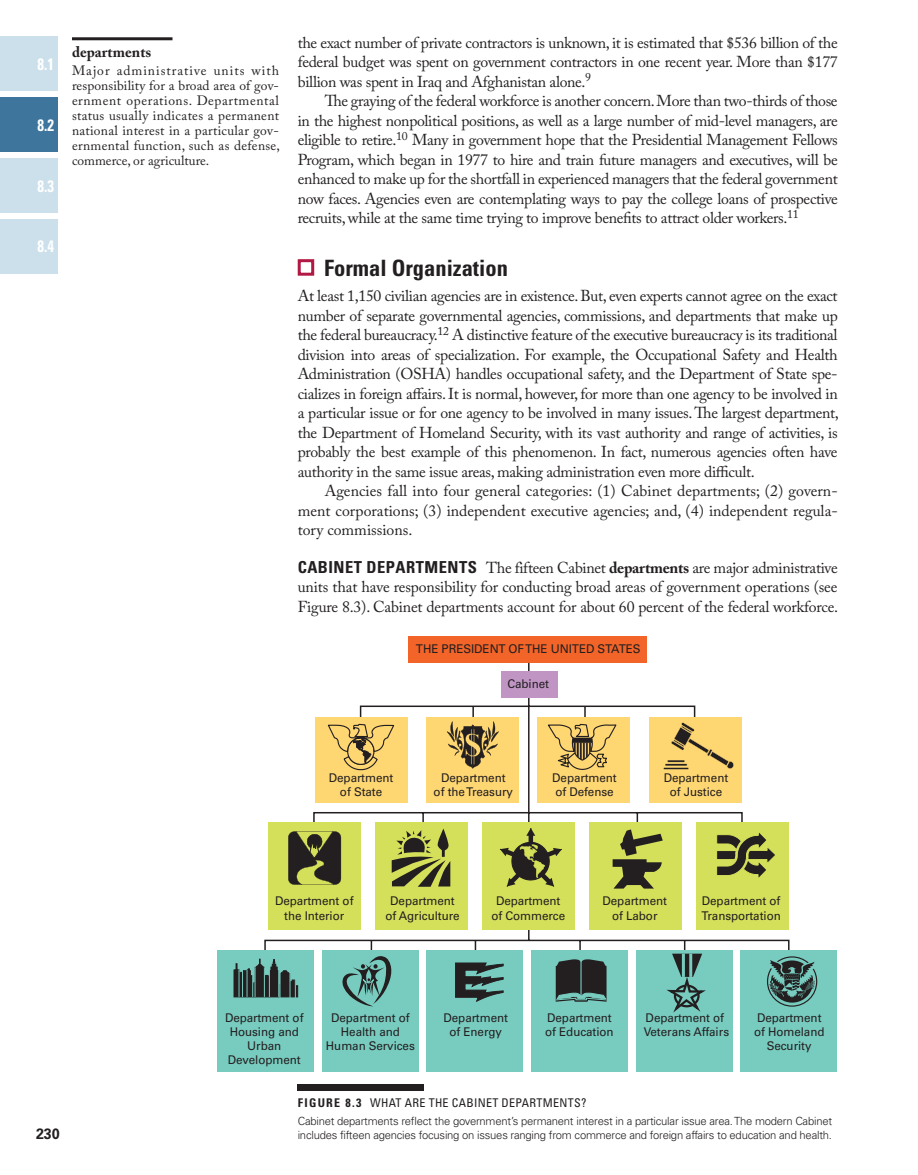
<style>
.page{position:relative;width:918px;height:1175px;background:#fff}
.page>*{position:absolute;margin:0;border:0;box-sizing:border-box;transform-origin:0 0}
.t1{font:700 condensed 22.5px "Univers LT Std";color:#231f20}
.t2{font:700 condensed 16.5px "Univers LT Std";color:#231f20}
.t3{font:700 condensed 16.5px "Univers LT Std";color:#fff;scale:.9 1}
.t4{font:15.75px/19.5px "Adobe Caslon Pro";letter-spacing:-.02em;color:#231f20;text-align:justify}
.t5{font:700 15px "Adobe Caslon Pro";color:#231f20}
.t6{font:700 15px "Univers LT Std";color:#231f20;scale:.95 1}
.t7{font:13.5px/15px "Adobe Caslon Pro";letter-spacing:.02em;color:#231f20;text-align:justify}
.t8{font:12px/14.2px "Univers LT Std";letter-spacing:-.005em;color:#231f20;text-align:center}
.t9{font:condensed 12px "Univers LT Std";letter-spacing:.025em;color:#231f20}
.t10{font:700 condensed 12px "Univers LT Std";color:#231f20}
.t11{font:300 11.25px/13.5px "Univers LT Std";letter-spacing:-.02em;color:#231f20}
.s1{font-weight:700}
</style>
<div class="page">
<div style="left:0;top:36px;width:58px;height:55px;background:#cce0eb"></div>
<div style="left:0;top:218px;width:58px;height:55px;background:#cce0eb"></div>
<div style="left:0;top:158px;width:58px;height:55px;background:#cce0eb"></div>
<div style="left:0;top:97px;width:58px;height:55px;background:#3e759c"></div>
<div style="left:298px;top:259px;width:16px;height:17px;border:3px solid #b11844"></div>
<svg style="left:264px;top:662px;width:526px;height:299px"></svg>
<div style="left:408px;top:636px;width:239px;height:26px;background:#f26428"></div>
<div style="left:501px;top:671px;width:56px;height:26px;background:#c095c4"></div>
<div style="left:315px;top:717px;width:93px;height:86px;background:#fed672"></div>
<svg style="left:327px;top:723px;width:68px;height:48px"></svg>
<div style="left:426px;top:717px;width:93px;height:86px;background:#fed672"></div>
<svg style="left:447px;top:721px;width:52px;height:48px"></svg>
<div style="left:537px;top:717px;width:93px;height:86px;background:#fed672"></div>
<svg style="left:547px;top:702px;width:71px;height:68px"></svg>
<div style="left:649px;top:717px;width:92px;height:86px;background:#fed672"></div>
<svg style="left:665px;top:722px;width:69px;height:47px"></svg>
<div style="left:268px;top:821px;width:93px;height:108px;background:#d4e05a"></div>
<svg style="left:288px;top:831px;width:53px;height:53px"></svg>
<div style="left:482px;top:821px;width:93px;height:108px;background:#d4e05a"></div>
<hr style="left:529px;top:834px;width:4px;height:16px;background:#231f20">
<svg style="left:527px;top:828px;width:8px;height:7px"></svg>
<svg style="left:500px;top:841px;width:62px;height:46px"></svg>
<div style="left:589px;top:821px;width:93px;height:108px;background:#d4e05a"></div>
<div style="left:375px;top:821px;width:93px;height:108px;background:#d4e05a"></div>
<svg style="left:392px;top:828px;width:58px;height:58px"></svg>
<div style="left:696px;top:821px;width:93px;height:108px;background:#d4e05a"></div>
<svg style="left:716px;top:832px;width:59px;height:46px"></svg>
<div style="left:427px;top:950px;width:96px;height:121px;background:#78cbbf"></div>
<svg style="left:455px;top:962px;width:49px;height:40px"></svg>
<div style="left:741px;top:950px;width:96px;height:121px;background:#78cbbf"></div>
<svg style="left:767px;top:956px;width:50px;height:50px"></svg>
<div style="left:531px;top:950px;width:97px;height:121px;background:#78cbbf"></div>
<svg style="left:555px;top:959px;width:52px;height:42px;background:#33403f"></svg>
<hr style="left:580px;top:960px;width:2px;height:36px;background:#78cbbf">
<div style="left:322px;top:950px;width:96px;height:121px;background:#78cbbf"></div>
<div style="left:217px;top:950px;width:97px;height:121px;background:#78cbbf"></div>
<svg style="left:234px;top:958px;width:64px;height:39px"></svg>
<div style="left:636px;top:950px;width:96px;height:121px;background:#78cbbf"></div>
<svg style="left:667px;top:953px;width:39px;height:60px"></svg>
<hr style="left:682px;top:953px;width:3px;height:23px;background:#78cbbf">
<hr style="left:689px;top:953px;width:3px;height:23px;background:#78cbbf">
<svg style="left:613px;top:829px;width:50px;height:59px"></svg>
<svg style="left:342px;top:956px;width:50px;height:50px"></svg>
<div style="left:298px;top:1084px;width:126px;height:6px;background:#231f20"></div>
<hr style="left:72px;top:37px;width:100px;height:3px;background:#231f20">
<p class="t3" style="left:38px;top:54px;width:20px">8.1</p>
<p class="t3" style="left:38px;top:115px;width:20px">8.2</p>
<p class="t3" style="left:38px;top:175px;width:20px">8.3</p>
<p class="t5" style="left:72px;top:43px;width:81px">departments</p>
<p class="t7" style="left:72px;top:63px;width:209px">Major administrative units with responsibility for a broad area of gov&shy;ernment operations. Departmental status usually indicates a permanent national interest in a particular gov&shy;ernmental function, such as defense, commerce, or agriculture.</p>
<p class="t3" style="left:38px;top:236px;width:20px">8.4</p>
<p class="t4" style="left:298px;top:32px;width:542px">the exact number of private contractors is unknown, it is estimated that $536 billion of the federal budget was spent on government contractors in one recent year. More than $177 billion was spent in Iraq and Afghanistan alone.<sup>9</sup></p>
<p class="t4" style="left:298px;top:91px;width:542px;text-indent:27px">The graying of the federal workforce is another concern. More than two-thirds of those in the highest nonpolitical positions, as well as a large number of mid-level managers, are eligible to retire.<sup>10</sup> Many in government hope that the Presidential Management Fellows Program, which began in 1977 to hire and train future managers and executives, will be enhanced to make up for the shortfall in experienced managers that the federal government now faces. Agencies even are contemplating ways to pay the college loans of prospective recruits, while at the same time trying to improve benefits to attract older workers.<sup>11</sup></p>
<h1 class="t1" style="left:324px;top:254px;width:185px">FORMAL ORGANIZATION</h1>
<p class="t4" style="left:298px;top:286px;width:543px">At least 1,150 civilian agencies are in existence. But, even experts cannot agree on the exact number of separate governmental agencies, commissions, and departments that make up the federal bureaucracy.<sup>12</sup> A distinctive feature of the executive bureaucracy is its traditional division into areas of specialization. For example, the Occupational Safety and Health Administration (OSHA) handles occupational safety, and the Department of State spe&shy;cializes in foreign affairs. It is normal, however, for more than one agency to be involved in a particular issue or for one agency to be involved in many issues. The largest department, the Department of Homeland Security, with its vast authority and range of activities, is probably the best example of this phenomenon. In fact, numerous agencies often have authority in the same issue areas, making administration even more difficult.</p>
<p class="t4" style="left:298px;top:481px;width:542px;text-indent:27px">Agencies fall into four general categories: (1) Cabinet departments; (2) govern&shy;ment corporations; (3) independent executive agencies; and, (4) independent regula&shy;tory commissions.</p>
<p class="t2" style="left:298px;top:557px;width:20px">CABINET</p>
<p class="t2" style="left:367px;top:557px;width:21px">DEPARTMENTS</p>
<p class="t4" style="left:298px;top:557px;width:542px;text-indent:188px">The fifteen Cabinet <span class="s1">departments</span> are major administrative units that have responsibility for conducting broad areas of government operations (see Figure 8.3). Cabinet departments account for about 60 percent of the federal workforce.</p>
<p class="t8" style="left:416px;top:642px;width:226px">THE PRESIDENT OF THE UNITED STATES</p>
<p class="t8" style="left:507px;top:676px;width:43px">Cabinet</p>
<p class="t8" style="left:329px;top:771px;width:66px">Department of State</p>
<p class="t8" style="left:434px;top:771px;width:81px">Department<br>of the Treasury</p>
<p class="t8" style="left:552px;top:771px;width:66px;text-align:left">Department of Defense</p>
<p class="t8" style="left:664px;top:771px;width:66px">Department of Justice</p>
<p class="t6" style="left:36px;top:1124px;width:27px">230</p>
<p class="t8" style="left:275px;top:894px;width:80px">Department of the Interior</p>
<p class="t8" style="left:491px;top:894px;width:75px">Department of Commerce</p>
<p class="t8" style="left:603px;top:894px;width:66px">Department of Labor</p>
<p class="t8" style="left:385px;top:894px;width:76px">Department of Agriculture</p>
<p class="t8" style="left:702px;top:894px;width:81px;text-align:left">Department of<br>Transportation</p>
<p class="t8" style="left:225px;top:1010px;width:80px">Department of<br>Housing and<br>Urban<br>Development</p>
<p class="t8" style="left:644px;top:1010px;width:87px;text-align:left">Department of<br>Veterans Affairs</p>
<p class="t10" style="left:298px;top:1095px;width:15px">FIGURE</p>
<p class="t9" style="left:346px;top:1095px;width:242px"><span class="s1">8.3</span> WHAT ARE THE CABINET DEPARTMENTS?</p>
<p class="t11" style="left:298px;top:1114px;width:536px">Cabinet departments reflect the government’s permanent interest in a particular issue area. The modern Cabinet includes fifteen agencies focusing on issues ranging from commerce and foreign affairs to education and health.</p>
<p class="t8" style="left:326px;top:1010px;width:90px">Department of<br>Health and<br>Human Services</p>
<p class="t8" style="left:444px;top:1010px;width:66px">Department of Energy</p>
<p class="t8" style="left:754px;top:1010px;width:72px">Department of Homeland<br>Security</p>
<p class="t8" style="left:545px;top:1010px;width:70px;text-align:left">Department of Education</p>
</div>
